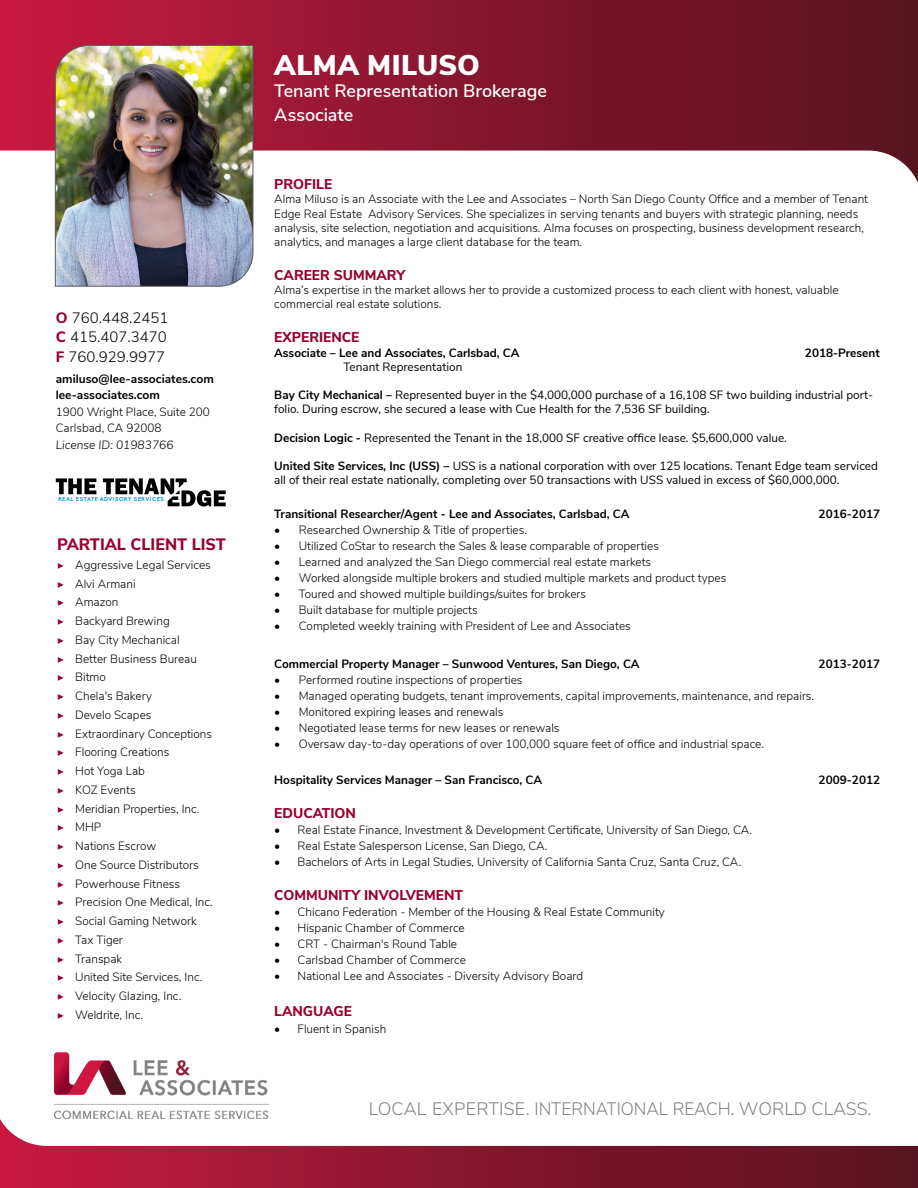
<style>
.page{position:relative;width:918px;height:1188px;background:#fff}
.page>*{position:absolute;margin:0;border:0;box-sizing:border-box;transform-origin:0 0}
.t1{font:900 28.5px "Nunito Sans";letter-spacing:.01em;color:#fff}
.t2{font:300 18px "Nunito Sans";letter-spacing:-.005em;color:#7e8083}
.t3{font:600 18px/24px "Nunito Sans";color:#fff}
.t4{font:800 16.5px "Nunito Sans";color:#98002e}
.t5{font:300 15px/19.5px "Nunito Sans";color:#000;text-align:justify}
.t6{font:800 14.1px "Nunito Sans";color:#98002e}
.t7{font:300 12px/18.8px "Nunito Sans";color:#000}
.t8{font:12px/14.1px "Nunito Sans";color:#000}
.t9{font:700 12px/16.5px "Nunito Sans";color:#000}
.t10{font:italic 300 12px "Nunito Sans";color:#000}
.t11{font:700 5.55px "Biko";letter-spacing:.08em;color:#009bda}
.s1{font-weight:800;color:#98002e}
.s2{font-family:"Minion Pro";font-weight:400;color:#98002e}
.s3{font-weight:700}
</style>
<div class="page">
<div style="left:0;top:0;width:918px;height:198px;background:linear-gradient(to right,#c41a3f,#541220)"></div>
<svg style="left:0;top:150px;width:918px;height:110px"></svg>
<div style="left:0;top:1089px;width:918px;height:99px;background:linear-gradient(to right,#c4193f,#551220)"></div>
<svg style="left:0;top:1052px;width:918px;height:95px"></svg>
<img style="left:54px;top:1053px;width:214px;height:65px">
<img style="left:55px;top:45px;width:198px;height:242px">
<svg style="left:56px;top:478px;width:40px;height:16px"></svg>
<svg style="left:103px;top:478px;width:123px;height:29px"></svg>
<p class="t5" style="left:56px;top:307px;width:114px"><span class="s1">O</span> 760.448.2451<br><span class="s1">C</span> 415.407.3470<br><span class="s1">F</span> 760.929.9977</p>
<p class="t9" style="left:56px;top:370px;width:160px">amiluso@lee-associates.com lee-associates.com</p>
<p class="t7" style="left:56px;top:403px;width:156px;line-height:16.5px">1900 Wright Place, Suite 200<br>Carlsbad, CA 92008</p>
<p class="t10" style="left:56px;top:436px;width:119px">License ID: 01983766</p>
<p class="t11" style="left:58px;top:496px;width:107px">REAL ESTATE ADVISORY SERVICES</p>
<h3 class="t4" style="left:57px;top:532px;width:170px">PARTIAL CLIENT LIST</h3>
<p class="t7" style="left:57px;top:555px;width:157px"><span class="s2">▶</span> Aggressive Legal Services <span class="s2">▶</span> Alvi Armani<br><span class="s2">▶</span> Amazon<br><span class="s2">▶</span> Backyard Brewing<br><span class="s2">▶</span> Bay City Mechanical<br><span class="s2">▶</span> Better Business Bureau<br><span class="s2">▶</span> Bitmo<br><span class="s2">▶</span> Chela's Bakery<br><span class="s2">▶</span> Develo Scapes<br><span class="s2">▶</span> Extraordinary Conceptions <span class="s2">▶</span> Flooring Creations<br><span class="s2">▶</span> Hot Yoga Lab<br><span class="s2">▶</span> KOZ Events<br><span class="s2">▶</span> Meridian Properties, Inc.<br><span class="s2">▶</span> MHP<br><span class="s2">▶</span> Nations Escrow<br><span class="s2">▶</span> One Source Distributors<br><span class="s2">▶</span> Powerhouse Fitness<br><span class="s2">▶</span> Precision One Medical, Inc. <span class="s2">▶</span> Social Gaming Network<br><span class="s2">▶</span> Tax Tiger<br><span class="s2">▶</span> Transpak<br><span class="s2">▶</span> United Site Services, Inc.<br><span class="s2">▶</span> Velocity Glazing, Inc.<br><span class="s2">▶</span> Weldrite, Inc.</p>
<h1 class="t1" style="left:274px;top:44px;width:207px">ALMA MILUSO</h1>
<h2 class="t3" style="left:274px;top:78px;width:274px">Tenant Representation Brokerage<br>Associate</h2>
<p class="t6" style="left:274px;top:174px;width:59px">PROFILE</p>
<p class="t7" style="left:274px;top:191px;width:595px;line-height:14.1px">Alma Miluso is an Associate with the Lee and Associates – North San Diego County Office and a member of Tenant Edge Real Estate Advisory Services. She specializes in serving tenants and buyers with strategic planning, needs analysis, site selection, negotiation and acquisitions. Alma focuses on prospecting, business development research, analytics, and manages a large client database for the team.</p>
<p class="t6" style="left:274px;top:265px;width:132px">CAREER SUMMARY</p>
<p class="t7" style="left:274px;top:282px;width:566px;line-height:14.1px">Alma’s expertise in the market allows her to provide a customized process to each client with honest, valuable commercial real estate solutions.</p>
<p class="t6" style="left:274px;top:327px;width:87px">EXPERIENCE</p>
<p class="t9" style="left:274px;top:344px;width:247px">Associate – Lee and Associates, Carlsbad, CA</p>
<p class="t9" style="left:805px;top:344px;width:76px">2018-Present</p>
<p class="t8" style="left:343px;top:359px;width:120px">Tenant Representation</p>
<p class="t8" style="left:274px;top:387px;width:600px"><span class="s3">Bay City Mechanical –</span> Represented buyer in the $4,000,000 purchase of a 16,108 SF two building industrial port&shy;folio. During escrow, she secured a lease with Cue Health for the 7,536 SF building.</p>
<p class="t8" style="left:274px;top:430px;width:514px"><span class="s3">Decision Logic -</span> Represented the Tenant in the 18,000 SF creative office lease. $5,600,000 value.</p>
<p class="t8" style="left:274px;top:458px;width:605px"><span class="s3">United Site Services, Inc (USS) –</span> USS is a national corporation with over 125 locations. Tenant Edge team serviced all of their real estate nationally, completing over 50 transactions with USS valued in excess of $60,000,000.</p>
<p class="t9" style="left:274px;top:504px;width:357px">Transitional Researcher/Agent - Lee and Associates, Carlsbad, CA</p>
<p class="t9" style="left:819px;top:504px;width:63px">2016-2017</p>
<p class="t7" style="left:274px;top:519px;width:254px">• Researched Ownership &amp; Title of properties.</p>
<p class="t7" style="left:274px;top:535px;width:386px">• Utilized CoStar to research the Sales &amp; lease comparable of properties</p>
<p class="t7" style="left:274px;top:551px;width:378px">• Learned and analyzed the San Diego commercial real estate markets</p>
<p class="t7" style="left:274px;top:567px;width:453px">• Worked alongside multiple brokers and studied multiple markets and product types</p>
<p class="t7" style="left:274px;top:583px;width:313px">• Toured and showed multiple buildings/suites for brokers</p>
<p class="t7" style="left:274px;top:599px;width:205px">• Built database for multiple projects</p>
<p class="t7" style="left:274px;top:615px;width:358px">• Completed weekly training with President of Lee and Associates</p>
<p class="t9" style="left:274px;top:655px;width:367px">Commercial Property Manager – Sunwood Ventures, San Diego, CA</p>
<p class="t9" style="left:819px;top:655px;width:63px">2013-2017</p>
<p class="t7" style="left:274px;top:670px;width:250px">• Performed routine inspections of properties</p>
<p class="t7" style="left:274px;top:686px;width:541px">• Managed operating budgets, tenant improvements, capital improvements, maintenance, and repairs.</p>
<p class="t7" style="left:274px;top:702px;width:231px">• Monitored expiring leases and renewals</p>
<p class="t7" style="left:274px;top:718px;width:287px">• Negotiated lease terms for new leases or renewals</p>
<p class="t7" style="left:274px;top:734px;width:491px">• Oversaw day-to-day operations of over 100,000 square feet of office and industrial space.</p>
<p class="t9" style="left:274px;top:771px;width:269px">Hospitality Services Manager – San Francisco, CA</p>
<p class="t9" style="left:819px;top:771px;width:63px">2009-2012</p>
<p class="t6" style="left:274px;top:803px;width:83px">EDUCATION</p>
<p class="t7" style="left:274px;top:820px;width:479px">• Real Estate Finance, Investment &amp; Development Certificate, University of San Diego, CA.</p>
<p class="t7" style="left:274px;top:836px;width:275px">• Real Estate Salesperson License, San Diego, CA.</p>
<p class="t7" style="left:274px;top:852px;width:468px">• Bachelors of Arts in Legal Studies, University of California Santa Cruz, Santa Cruz, CA.</p>
<p class="t6" style="left:274px;top:885px;width:190px">COMMUNITY INVOLVEMENT</p>
<p class="t7" style="left:274px;top:902px;width:392px">• Chicano Federation - Member of the Housing &amp; Real Estate Community</p>
<p class="t7" style="left:274px;top:918px;width:192px">• Hispanic Chamber of Commerce</p>
<p class="t7" style="left:274px;top:934px;width:184px">• CRT - Chairman's Round Table</p>
<p class="t7" style="left:274px;top:950px;width:193px">• Carlsbad Chamber of Commerce</p>
<p class="t7" style="left:274px;top:966px;width:310px">• National Lee and Associates - Diversity Advisory Board</p>
<p class="t6" style="left:274px;top:1001px;width:79px">LANGUAGE</p>
<p class="t7" style="left:274px;top:1018px;width:114px">• Fluent in Spanish</p>
<h2 class="t2" style="left:369px;top:1095px;width:504px">LOCAL EXPERTISE. INTERNATIONAL REACH. WORLD CLASS.</h2>
</div>
